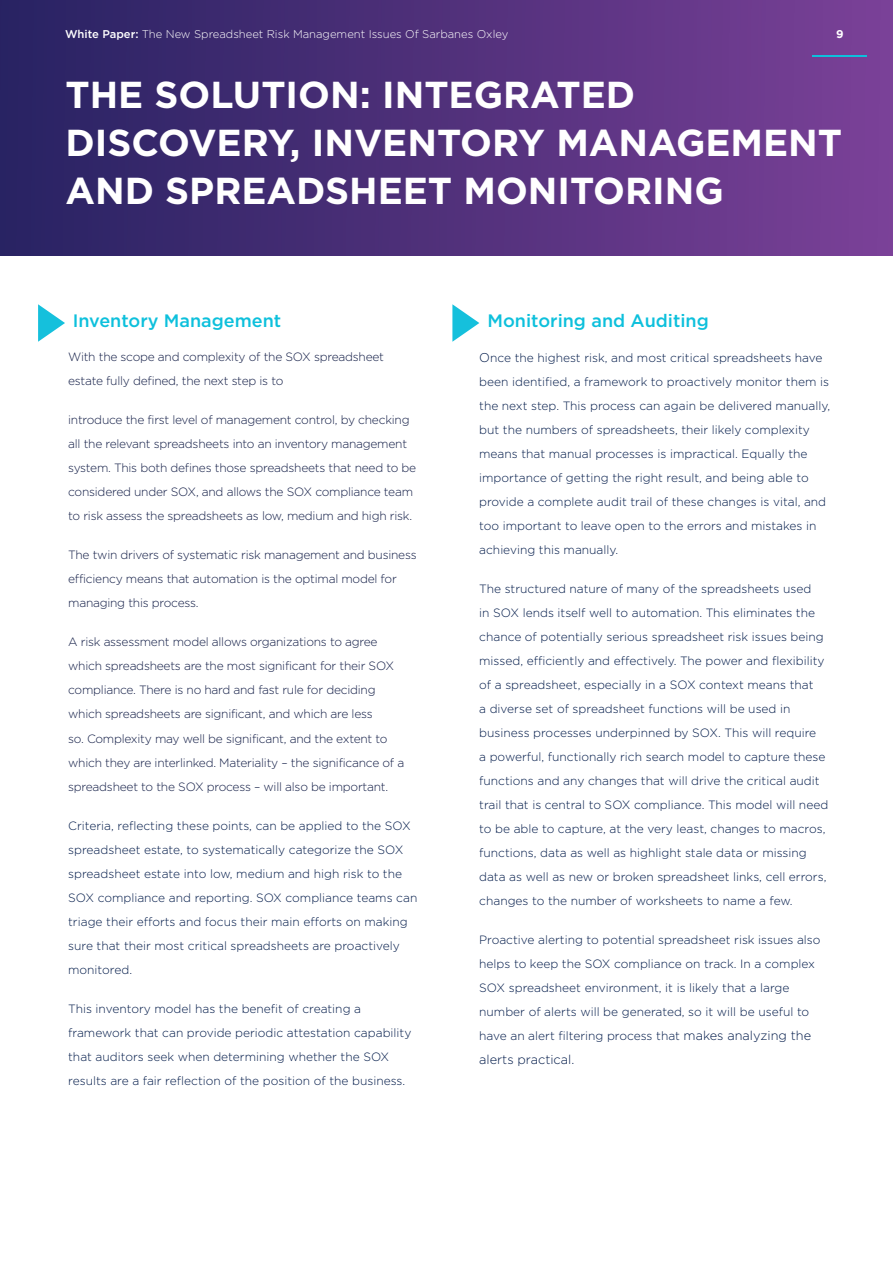
<style>
.page{position:relative;width:893px;height:1263px;background:#fff}
.page>*{position:absolute;margin:0;border:0;box-sizing:border-box;transform-origin:0 0}
.t1{font:700 37.5px/48px "Gotham HTF";color:#fff}
.t2{font:500 18px "Gotham HTF";color:#0dc0dc}
.t3{font:300 12.75px "Gotham HTF";color:#001a49}
.t4{font:300 12px/24px "Gotham HTF";color:#001a49}
.t5{font:300 12px/24px "Gotham HTF";letter-spacing:-.02em;color:#121d46}
.t6{font:300 11.25px "Gotham HTF";color:#fff}
.t7{font:700 11.25px "Gotham HTF";color:#fff}
.s1{font-weight:500}
.s2{font-size:12.75px}
</style>
<div class="page">
<img style="left:0;top:0;width:893px;height:255px">
<hr style="left:812px;top:55px;width:54px;height:2px;background:#0dc0dc">
<svg style="left:38px;top:304px;width:27px;height:38px"></svg>
<svg style="left:452px;top:304px;width:27px;height:38px"></svg>
<p class="t6" style="left:65px;top:28px;width:445px"><span class="s1">White Paper:</span> The New Spreadsheet Risk Management Issues Of Sarbanes Oxley</p>
<p class="t7" style="left:836px;top:28px;width:9px">9</p>
<h1 class="t1" style="left:65px;top:70px;width:778px">THE SOLUTION: INTEGRATED<br>DISCOVERY, INVENTORY MANAGEMENT<br>AND SPREADSHEET MONITORING</h1>
<h2 class="t2" style="left:73px;top:310px;width:210px">Inventory Management</h2>
<h2 class="t2" style="left:487px;top:310px;width:223px">Monitoring and Auditing</h2>
<p class="t5" style="left:68px;top:345px;width:317px">With the scope and complexity of the SOX spreadsheet estate fully defined, the next step is to</p>
<p class="t5" style="left:68px;top:408px;width:350px">introduce the first level of management control, by checking all the relevant spreadsheets into an inventory management system. This both defines those spreadsheets that need to be considered under SOX, and allows the SOX compliance team to risk assess the spreadsheets as low, medium and high risk.</p>
<p class="t5" style="left:68px;top:543px;width:350px">The twin drivers of systematic risk management and business efficiency means that automation is the optimal model for managing this process.</p>
<p class="t5" style="left:68px;top:630px;width:338px">A risk assessment model allows organizations to agree which spreadsheets are the most significant for their SOX compliance. There is no hard and fast rule for deciding which spreadsheets are significant, and which are less<br>so. Complexity may well be significant, and the extent to which they are interlinked. Materiality – the significance of a spreadsheet to the SOX process – will also be important.</p>
<p class="t4" style="left:68px;top:813px;width:351px">Criteria, reflecting these points, can be applied to the SOX spreadsheet estate, to systematically categorize the SOX spreadsheet estate into low, medium and high risk to the SOX compliance and reporting. SOX compliance teams can triage their efforts and focus their main efforts on making sure that their most critical spreadsheets are proactively monitored.</p>
<p class="t4" style="left:68px;top:996px;width:345px">This inventory model has the benefit of creating a framework that can provide periodic attestation capability that auditors seek when determining whether the SOX results are a fair reflection of the position of the business.</p>
<p class="t4" style="left:479px;top:346px;width:353px"><span class="s2">O</span>nce the highest risk, and most critical spreadsheets have been identified, a framework to proactively monitor them is the next step. This process can again be delivered manually, but the numbers of spreadsheets, their likely complexity means that manual processes is impractical. Equally the importance of getting the right result, and being able to provide a complete audit trail of these changes is vital, and too important to leave open to the errors and mistakes in achieving this manually.</p>
<p class="t4" style="left:479px;top:577px;width:351px">The structured nature of many of the spreadsheets used<br>in SOX lends itself well to automation. This eliminates the chance of potentially serious spreadsheet risk issues being missed, efficiently and effectively. The power and flexibility of a spreadsheet, especially in a SOX context means that<br>a diverse set of spreadsheet functions will be used in business processes underpinned by SOX. This will require<br>a powerful, functionally rich search model to capture these functions and any changes that will drive the critical audit trail that is central to SOX compliance. This model will need to be able to capture, at the very least, changes to macros, functions, data as well as highlight stale data or missing data as well as new or broken spreadsheet links, cell errors, changes to the number of worksheets to name a few.</p>
<p class="t4" style="left:479px;top:928px;width:343px">Proactive alerting to potential spreadsheet risk issues also helps to keep the SOX compliance on track. In a complex SOX spreadsheet environment, it is likely that a large number of alerts will be generated, so it will be useful to have an alert filtering process that <span class="s2">makes analyzing the</span></p>
<p class="t3" style="left:479px;top:1052px;width:97px">alerts practical.</p>
</div>
